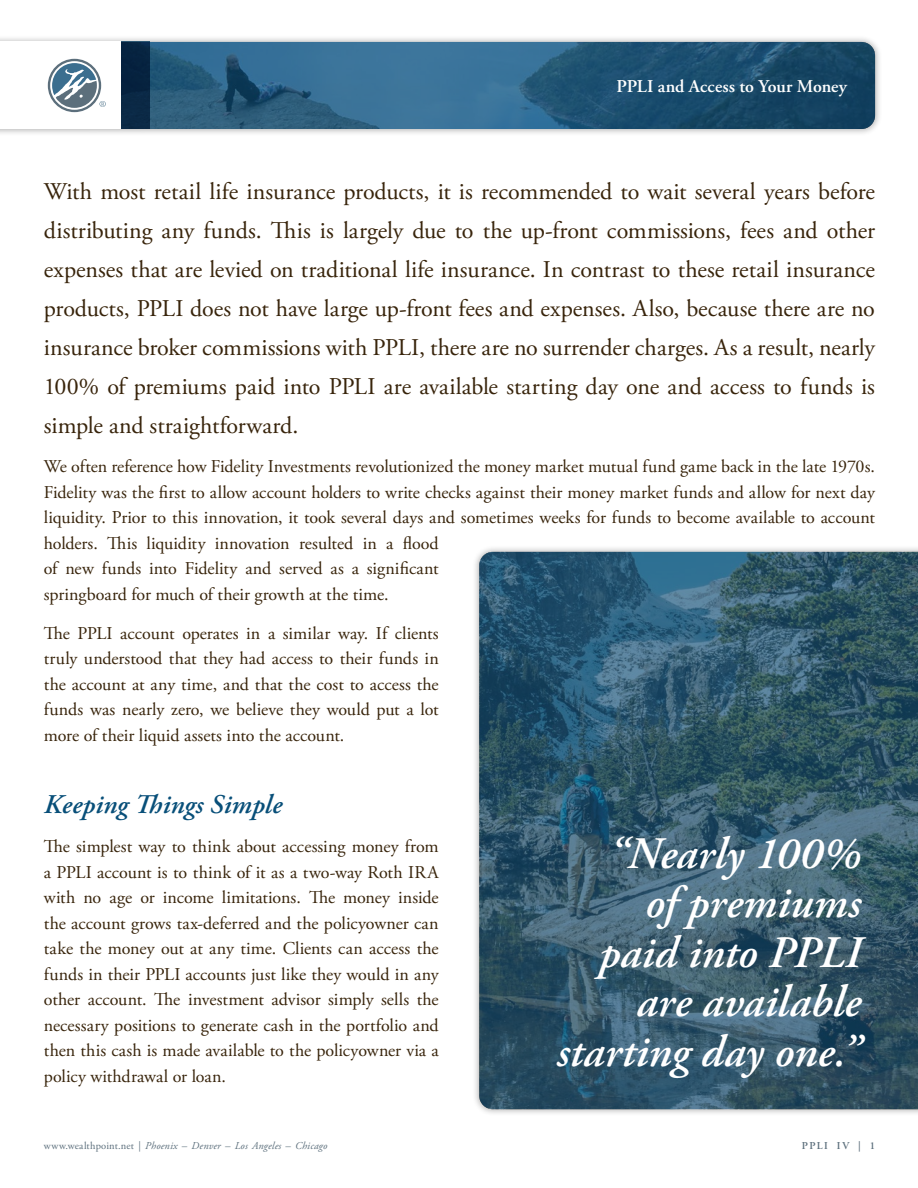
<style>
.page{position:relative;width:918px;height:1188px;background:#fff}
.page>*{position:absolute;margin:0;border:0;box-sizing:border-box;transform-origin:0 0}
.t1{font:italic 600 45px/49.5px "Adobe Garamond Pro";color:#fff;text-align:right}
.t2{font:italic 600 27px "Adobe Garamond Pro";letter-spacing:.005em;color:#084f79}
.t3{font:24px/39px "Adobe Garamond Pro";color:#38240b;text-align:justify}
.t4{font:18px/25.5px "Adobe Garamond Pro";color:#38240b;text-align:justify}
.t5{font:600 18px "Adobe Garamond Pro";color:#fff}
.t6{font:italic 10.5px "Adobe Garamond Pro";letter-spacing:.015em;color:#5c6f7c}
.t7{font:600 10.5px "Adobe Garamond Pro";letter-spacing:.135em;color:#5c6f7c}
.s1{font-style:normal}
</style>
<div class="page">
<div style="left:0;top:35px;width:882px;height:101px;background:#000;opacity:.3"></div>
<svg style="left:150px;top:42px;width:725px;height:87px;background:#285c7e"></svg>
<div style="left:121px;top:42px;width:29px;height:87px;background:#072441"></div>
<div style="left:0;top:42px;width:121px;height:87px;background:#fff"></div>
<svg style="left:48px;top:59px;width:58px;height:53px"></svg>
<div style="left:472px;top:545px;width:446px;height:572px;background:#000;opacity:.3"></div>
<svg style="left:479px;top:552px;width:439px;height:557px;background:#34596c"></svg>
<p class="t5" style="left:617px;top:76px;width:232px">PPLI and Access to Your Money</p>
<p class="t3" style="left:44px;top:173px;width:833px">With most retail life insurance products, it is recommended to wait several years before distributing any funds. This is largely due to the up-front commissions, fees and other expenses that are levied on traditional life insurance. In contrast to these retail insurance products, PPLI does not have large up-front fees and expenses. Also, because there are no insurance broker commissions with PPLI, there are no surrender charges. As a result, nearly 100% of premiums paid into PPLI are available starting day one and access to funds is simple and straightforward.</p>
<p class="t4" style="left:44px;top:454px;width:833px;text-align:left">We often reference how Fidelity Investments revolutionized the money market mutual fund game back in the late 1970s.<br>Fidelity was the first to allow account holders to write checks against their money market funds and allow for next day liquidity. Prior to this innovation, it took several days and sometimes weeks for funds to become available to account holders. This liquidity innovation resulted in a flood<br>of new funds into Fidelity and served as a significant<br>springboard for much of their growth at the time.</p>
<p class="t4" style="left:44px;top:621px;width:396px">The PPLI account operates in a similar way. If clients truly understood that they had access to their funds in the account at any time, and that the cost to access the funds was nearly zero, we believe they would put a lot more of their liquid assets into the account.</p>
<h2 class="t2" style="left:44px;top:789px;width:240px">Keeping Things Simple</h2>
<p class="t4" style="left:44px;top:835px;width:396px">The simplest way to think about accessing money from a PPLI account is to think of it as a two-way Roth IRA with no age or income limitations. The money inside the account grows tax-deferred and the policyowner can take the money out at any time. Clients can access the funds in their PPLI accounts just like they would in any other account. The investment advisor simply sells the necessary positions to generate cash in the portfolio and then this cash is made available to the policyowner via a policy withdrawal or loan.</p>
<h1 class="t1" style="left:557px;top:829px;width:306px">“Nearly 100%<br>of premiums paid into PPLI are available starting day one.”</h1>
<p class="t6" style="left:44px;top:1140px;width:285px"><span class="s1">www.wealthpoint.net |</span> Phoenix – Denver – Los Angeles – Chicago</p>
<p class="t7" style="left:802px;top:1140px;width:75px">PPLI IV | 1</p>
</div>
